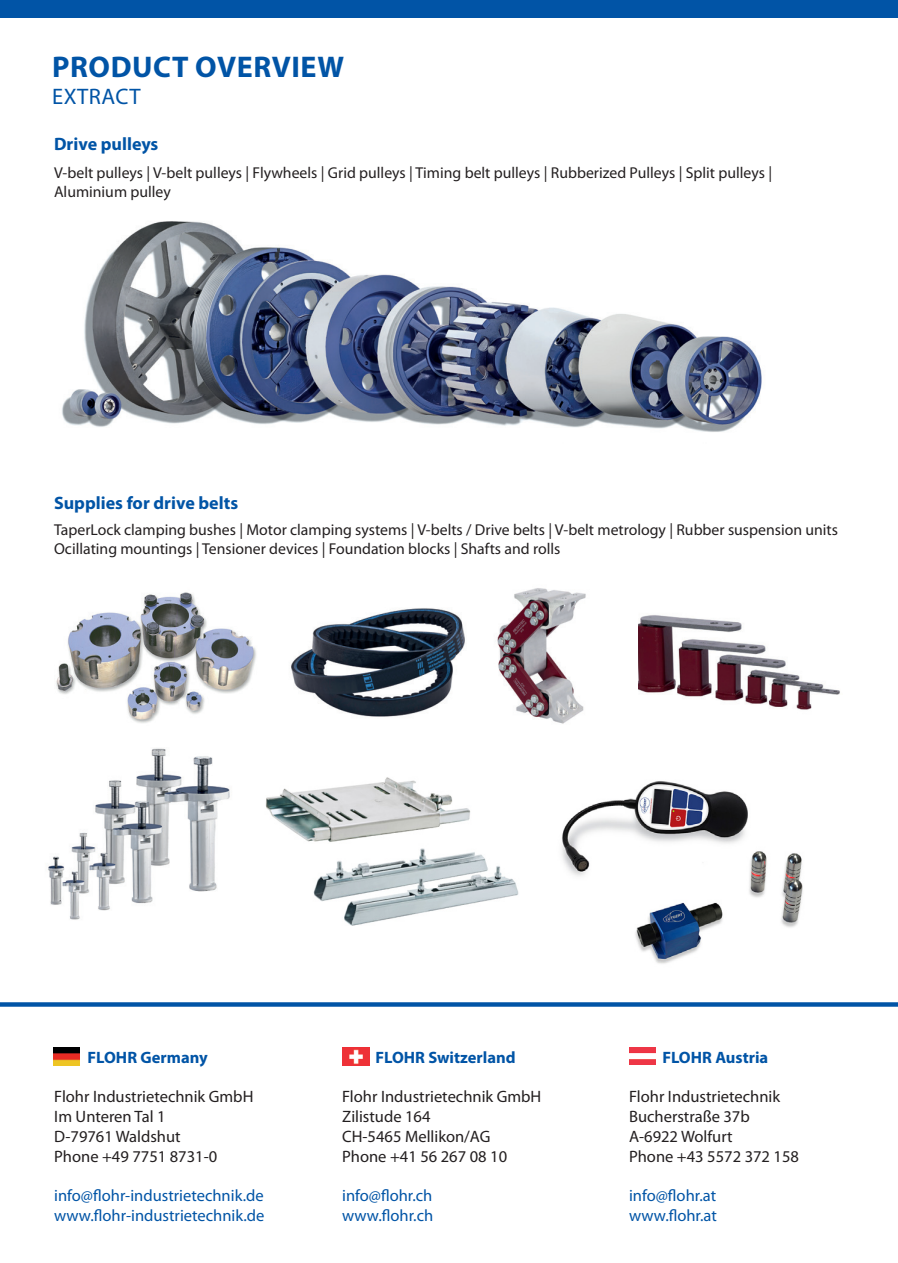
<style>
.page{position:relative;width:898px;height:1263px;background:#fff}
.page>*{position:absolute;margin:0;border:0;box-sizing:border-box;transform-origin:0 0}
.t1{font:700 30px "Myriad Pro";letter-spacing:.02em;color:#0154a6}
.t2{font:22.5px "Myriad Pro";letter-spacing:.025em;color:#0154a6}
.t3{font:700 18px "Myriad Pro";color:#0154a6}
.t4{font:16.5px/19.8px "Myriad Pro";color:#231f20}
.t5{font:16.5px "Myriad Pro";color:#0154a6}
.t6{font:700 16.5px "Myriad Pro";color:#0154a6}
.t7{font:15.75px "Myriad Pro";color:#231f20}
</style>
<div class="page">
<div style="left:0;top:1002px;width:897px;height:5px;background:#0154a6"></div>
<img style="left:56px;top:592px;width:200px;height:131px">
<img style="left:638px;top:615px;width:202px;height:95px">
<img style="left:291px;top:608px;width:174px;height:109px">
<img style="left:497px;top:588px;width:89px;height:136px">
<img style="left:265px;top:777px;width:254px;height:148px">
<img style="left:48px;top:748px;width:182px;height:172px">
<img style="left:53px;top:1048px;width:26px;height:17px">
<img style="left:343px;top:1047px;width:26px;height:18px">
<img style="left:629px;top:1047px;width:26px;height:18px">
<img style="left:62px;top:221px;width:700px;height:211px">
<div style="left:0;top:0;width:897px;height:17px;background:#0154a6"></div>
<img style="left:562px;top:781px;width:241px;height:183px">
<p class="t1" style="left:52px;top:47px;width:293px">PRODUCT OVERVIEW</p>
<p class="t2" style="left:52px;top:82px;width:90px">EXTRACT</p>
<p class="t3" style="left:54px;top:132px;width:106px">Drive pulleys</p>
<p class="t7" style="left:54px;top:163px;width:719px">V-belt pulleys | V-belt pulleys | Flywheels | Grid pulleys | Timing belt pulleys | Rubberized Pulleys | Split pulleys |</p>
<p class="t7" style="left:54px;top:182px;width:118px">Aluminium pulley</p>
<p class="t3" style="left:54px;top:491px;width:185px">Supplies for drive belts</p>
<p class="t7" style="left:54px;top:520px;width:785px">TaperLock clamping bushes | Motor clamping systems | V-belts / Drive belts | V-belt metrology | Rubber suspension units</p>
<p class="t7" style="left:54px;top:539px;width:507px">Ocillating mountings | Tensioner devices | Foundation blocks | Shafts and rolls</p>
<p class="t6" style="left:88px;top:1046px;width:122px">FLOHR Germany</p>
<p class="t4" style="left:54px;top:1087px;width:201px">Flohr Industrietechnik GmbH</p>
<p class="t4" style="left:54px;top:1106px;width:164px">Im Unteren Tal 1<br>D-79761 Waldshut<br>Phone +49 7751 8731-0</p>
<p class="t5" style="left:54px;top:1186px;width:211px">info@flohr-industrietechnik.de</p>
<p class="t5" style="left:54px;top:1205px;width:211px">www.flohr-industrietechnik.de</p>
<p class="t6" style="left:375px;top:1046px;width:141px">FLOHR Switzerland</p>
<p class="t4" style="left:342px;top:1087px;width:201px">Flohr Industrietechnik GmbH</p>
<p class="t4" style="left:342px;top:1106px;width:150px">Zilistude 164<br>CH-5465 Mellikon/AG</p>
<p class="t4" style="left:342px;top:1146px;width:166px">Phone +41 56 267 08 10</p>
<p class="t5" style="left:342px;top:1186px;width:92px">info@flohr.ch</p>
<p class="t5" style="left:342px;top:1205px;width:92px">www.flohr.ch</p>
<p class="t6" style="left:662px;top:1046px;width:107px">FLOHR Austria</p>
<p class="t4" style="left:629px;top:1087px;width:152px">Flohr Industrietechnik</p>
<p class="t4" style="left:629px;top:1106px;width:171px">Bucherstraße 37b<br>A-6922 Wolfurt<br>Phone +43 5572 372 158</p>
<p class="t5" style="left:629px;top:1186px;width:88px">info@flohr.at</p>
<p class="t5" style="left:629px;top:1205px;width:89px">www.flohr.at</p>
</div>
